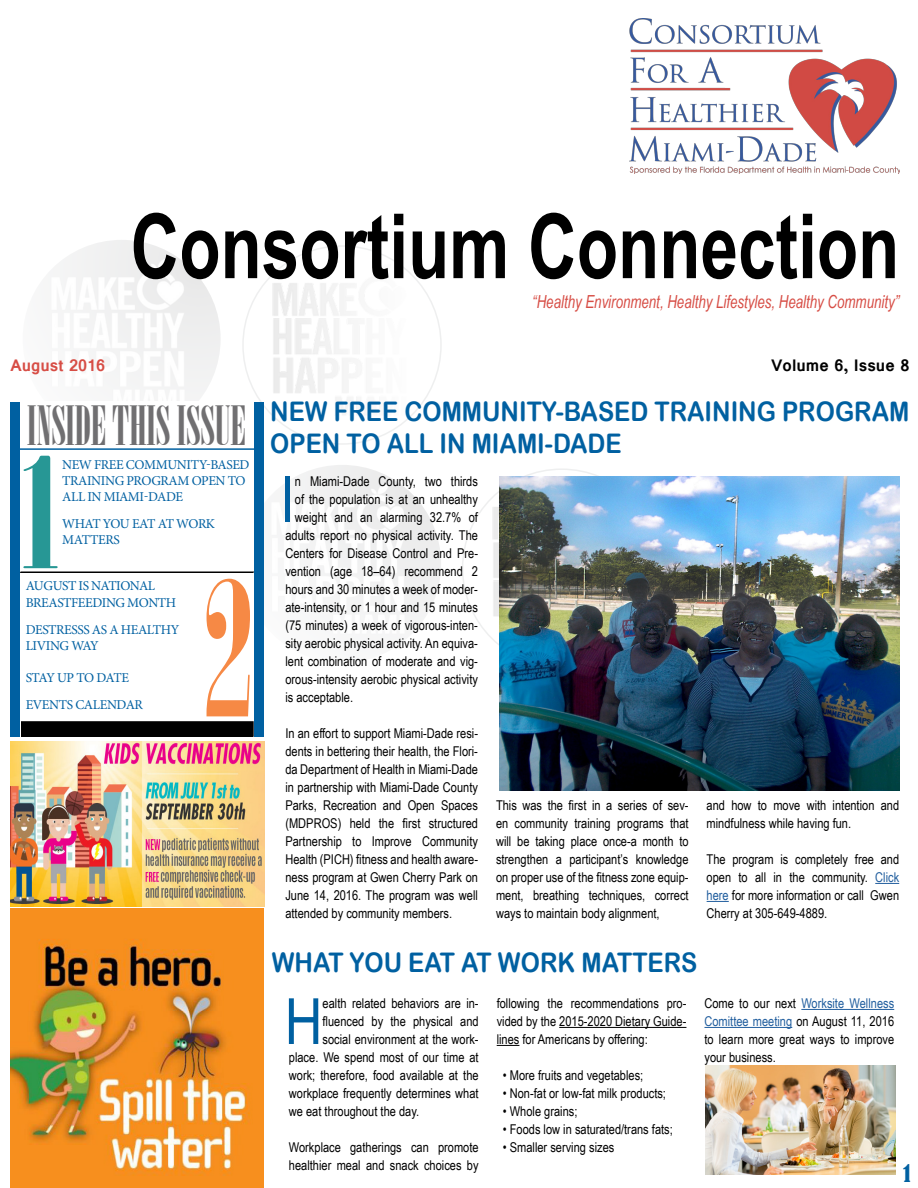
<style>
.page{position:relative;width:918px;height:1188px;background:#fff}
.page>*{position:absolute;margin:0;border:0;box-sizing:border-box;transform-origin:0 0}
.t1{font:700 90px "Arial";color:#000;scale:.75 1}
.t2{font:63.75px "Arial Narrow";color:#0060a1}
.t3{font:54px "Onyx";color:#706f71;scale:.9 1}
.t4{font:27px/32.4px "Arial Rounded MT Bold";color:#0060a1;scale:.9 1}
.t5{font:condensed 22.5px "Bernard";color:#0060a1}
.t6{font:italic 18px "Arial Narrow";color:#d74d45;scale:.9 1}
.t7{font:700 18px "Vrinda";color:#000}
.t8{font:700 18px "Vrinda";color:#d74d45}
.t9{font:13.5px/18px "Arial Narrow";color:#000;text-align:justify}
.t10{font:13.5px/16.2px "Minion Pro";letter-spacing:-.03em;color:#0060a1}
.s1{color:#215e9e}
</style>
<div class="page">
<div style="left:243px;top:465px;width:198px;height:198px;background:#f0f1f1;border-radius:50%"></div>
<img style="left:264px;top:484px;width:147px;height:158px">
<div style="left:23px;top:240px;width:198px;height:198px;background:#f0f1f1;border-radius:50%"></div>
<img style="left:44px;top:259px;width:146px;height:142px">
<img style="left:706px;top:1066px;width:190px;height:108px">
<img style="left:630px;top:18px;width:270px;height:156px">
<div style="left:10px;top:402px;width:254px;height:335px;background:#0060a1"></div>
<div style="left:20px;top:401px;width:234px;height:336px;background:#fff"></div>
<hr style="left:18px;top:448px;width:238px;height:2px;background:#0060a1">
<hr style="left:20px;top:572px;width:234px;height:1px;background:#000">
<div style="left:22px;top:722px;width:231px;height:14px;background:#000"></div>
<div style="left:21px;top:721px;width:233px;height:16px;border:2px solid #000"></div>
<svg style="left:207px;top:579px;width:43px;height:137px"></svg>
<svg style="left:23px;top:456px;width:35px;height:112px"></svg>
<img style="left:10px;top:742px;width:255px;height:446px">
<svg style="left:875px;top:883px;width:24px;height:1px"></svg>
<svg style="left:707px;top:901px;width:22px;height:1px"></svg>
<hr style="left:559px;top:1027px;width:127px;height:1px;background:#000">
<svg style="left:497px;top:1045px;width:22px;height:1px"></svg>
<hr style="left:801px;top:1009px;width:93px;height:1px;background:#215e9e">
<hr style="left:704px;top:1027px;width:88px;height:1px;background:#215e9e">
<img style="left:499px;top:476px;width:400px;height:314px">
<h1 class="t1" style="left:131px;top:183px;width:1027px">Consortium Connection</h1>
<h3 class="t6" style="left:532px;top:289px;width:409px">“Healthy Environment, Healthy Lifestyles, Healthy Community”</h3>
<h3 class="t8" style="left:10px;top:353px;width:96px">August 2016</h3>
<h3 class="t7" style="left:771px;top:353px;width:140px">Volume 6, Issue 8</h3>
<h3 class="t3" style="left:27px;top:395px;width:244px">INSIDE THIS ISSUE</h3>
<p class="t10" style="left:62px;top:456px;width:189px">NEW FREE COMMUNITY-BASED<br>TRAINING PROGRAM OPEN TO<br>ALL IN MIAMI-DADE</p>
<p class="t10" style="left:62px;top:516px;width:154px">WHAT YOU EAT AT WORK<br>MATTERS</p>
<p class="t10" style="left:26px;top:578px;width:152px">AUGUST IS NATIONAL<br>BREASTFEEDING MONTH</p>
<p class="t10" style="left:26px;top:621px;width:155px">DESTRESSS AS A HEALTHY<br>LIVING WAY</p>
<p class="t10" style="left:26px;top:664px;width:119px;line-height:27px">STAY UP TO DATE<br>EVENTS CALENDAR</p>
<h3 class="t4" style="left:270px;top:395px;width:712px">NEW FREE COMMUNITY-BASED TRAINING PROGRAM<br>OPEN TO ALL IN MIAMI-DADE</h3>
<h2 class="t2" style="left:280px;top:453px;width:16px">I</h2>
<p class="t9" style="left:295px;top:472px;width:185px">n Miami-Dade County, two thirds</p>
<p class="t9" style="left:295px;top:490px;width:185px">of the population is at an unhealthy</p>
<p class="t9" style="left:295px;top:508px;width:185px">weight and an alarming 32.7% of</p>
<p class="t9" style="left:285px;top:526px;width:194px">adults report no physical activity. The</p>
<p class="t9" style="left:285px;top:544px;width:194px">Centers for Disease Control and Pre-</p>
<p class="t9" style="left:285px;top:562px;width:194px">vention (age 18–64) recommend 2</p>
<p class="t9" style="left:285px;top:580px;width:194px">hours and 30 minutes a week of moder-</p>
<p class="t9" style="left:285px;top:598px;width:194px">ate-intensity, or 1 hour and 15 minutes</p>
<p class="t9" style="left:285px;top:616px;width:194px">(75 minutes) a week of vigorous-inten-</p>
<p class="t9" style="left:285px;top:634px;width:194px">sity aerobic physical activity. An equiva-</p>
<p class="t9" style="left:285px;top:652px;width:194px">lent combination of moderate and vig-</p>
<p class="t9" style="left:285px;top:670px;width:194px">orous-intensity aerobic physical activity</p>
<p class="t9" style="left:285px;top:688px;width:69px">is acceptable.</p>
<p class="t9" style="left:285px;top:724px;width:194px">In an effort to support Miami-Dade resi&shy;dents in bettering their health, the Flori&shy;da Department of Health in Miami-Dade in partnership with Miami-Dade County Parks, Recreation and Open Spaces (MDPROS) held the first structured Partnership to Improve Community Health (PICH) fitness and health aware&shy;ness program at Gwen Cherry Park on June 14, 2016. The program was well attended by community members.</p>
<p class="t9" style="left:496px;top:796px;width:194px">This was the first in a series of sev&shy;en community training programs that will be taking place once-a month to strengthen a participant’s knowledge on proper use of the fitness zone equip&shy;ment, breathing techniques, correct ways to maintain body alignment,</p>
<p class="t9" style="left:707px;top:796px;width:194px">and how to move with intention and mindfulness while having fun.</p>
<p class="t9" style="left:707px;top:850px;width:194px">The program is completely free and open to all in the community. <span class="s1">Click here</span> for more information or call Gwen Cherry at 305-649-4889.</p>
<h3 class="t4" style="left:272px;top:946px;width:474px">WHAT YOU EAT AT WORK MATTERS</h3>
<h2 class="t2" style="left:285px;top:975px;width:39px">H</h2>
<p class="t9" style="left:323px;top:994px;width:158px">ealth related behaviors are in-</p>
<p class="t9" style="left:323px;top:1012px;width:158px">fluenced by the physical and</p>
<p class="t9" style="left:323px;top:1030px;width:158px">social environment at the work-</p>
<p class="t9" style="left:289px;top:1048px;width:191px">place. We spend most of our time at</p>
<p class="t9" style="left:289px;top:1066px;width:191px">work; therefore, food available at the</p>
<p class="t9" style="left:289px;top:1084px;width:191px">workplace frequently determines what</p>
<p class="t9" style="left:289px;top:1102px;width:132px">we eat throughout the day.</p>
<p class="t9" style="left:289px;top:1138px;width:191px">Workplace gatherings can promote healthier meal and snack choices by</p>
<p class="t9" style="left:497px;top:994px;width:191px">following the recommendations pro&shy;vided by the 2015-2020 Dietary Guide&shy;lines for Americans by offering:</p>
<p class="t9" style="left:503px;top:1066px;width:142px">• More fruits and vegetables;</p>
<p class="t9" style="left:503px;top:1084px;width:165px">• Non-fat or low-fat milk products;</p>
<p class="t9" style="left:503px;top:1102px;width:76px">• Whole grains;</p>
<p class="t9" style="left:503px;top:1120px;width:172px">• Foods low in saturated/trans fats;</p>
<p class="t9" style="left:503px;top:1138px;width:113px">• Smaller serving sizes</p>
<p class="t9" style="left:704px;top:994px;width:191px">Come to our next <span class="s1">Worksite Wellness Comittee meeting</span> on August 11, 2016 to learn more great ways to improve your business.</p>
<h3 class="t5" style="left:903px;top:1160px;width:10px">1</h3>
</div>
